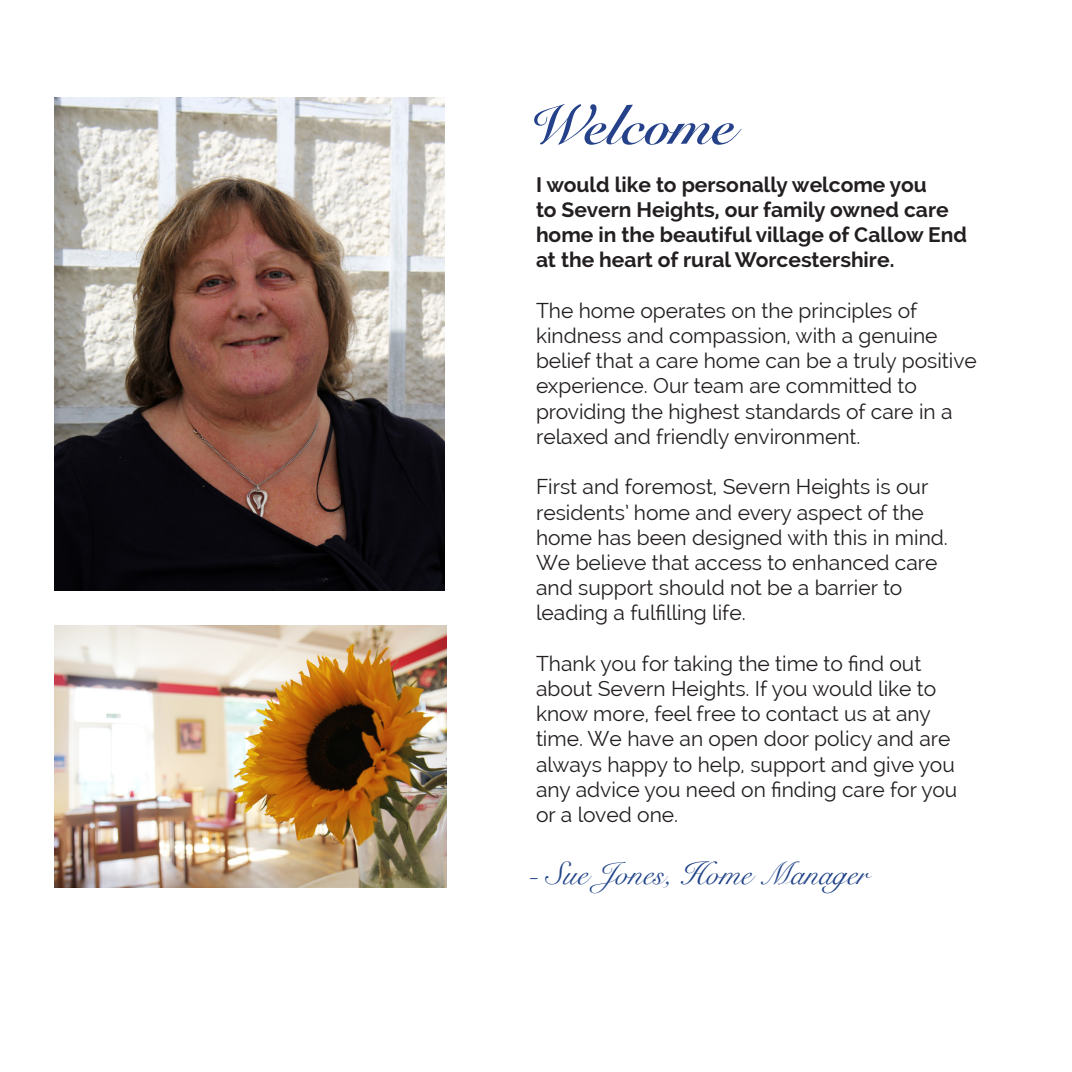
<style>
.page{position:relative;width:1072px;height:1072px;background:#fff}
.page>*{position:absolute;margin:0;border:0;box-sizing:border-box;transform-origin:0 0}
.t1{font:700 56px "Snell Roundhand";color:#24418a}
.t2{font:31.5px "Snell Roundhand";color:#1f4287}
.t3{font:21px/25.2px "Raleway";color:#231f20}
.t4{font:700 21px/25.2px "Raleway";color:#231f20}
</style>
<div class="page">
<img style="left:55px;top:97px;width:389px;height:493px">
<img style="left:55px;top:625px;width:391px;height:262px">
<p class="t1" style="left:528px;top:77px;width:208px">Welcome</p>
<p class="t4" style="left:536px;top:172px;width:432px">I would like to personally welcome you<br>to Severn Heights, our family owned care home in the beautiful village of Callow End at the heart of rural Worcestershire.</p>
<p class="t3" style="left:536px;top:298px;width:442px">The home operates on the principles of kindness and compassion, with a genuine belief that a care home can be a truly positive experience. Our team are committed to providing the highest standards of care in a relaxed and friendly environment.</p>
<p class="t3" style="left:536px;top:474px;width:413px">First and foremost, Severn Heights is our residents’ home and every aspect of the home has been designed with this in mind.<br>We believe that access to enhanced care and support should not be a barrier to leading a fulfilling life.</p>
<p class="t3" style="left:536px;top:650px;width:423px">Thank you for taking the time to find out about Severn Heights. If you would like to know more, feel free to contact us at any time. We have an open door policy and are always happy to help, support and give you any advice you need on finding care for you or a loved one.</p>
<p class="t2" style="left:527px;top:848px;width:342px">- Sue Jones, Home Manager</p>
</div>
